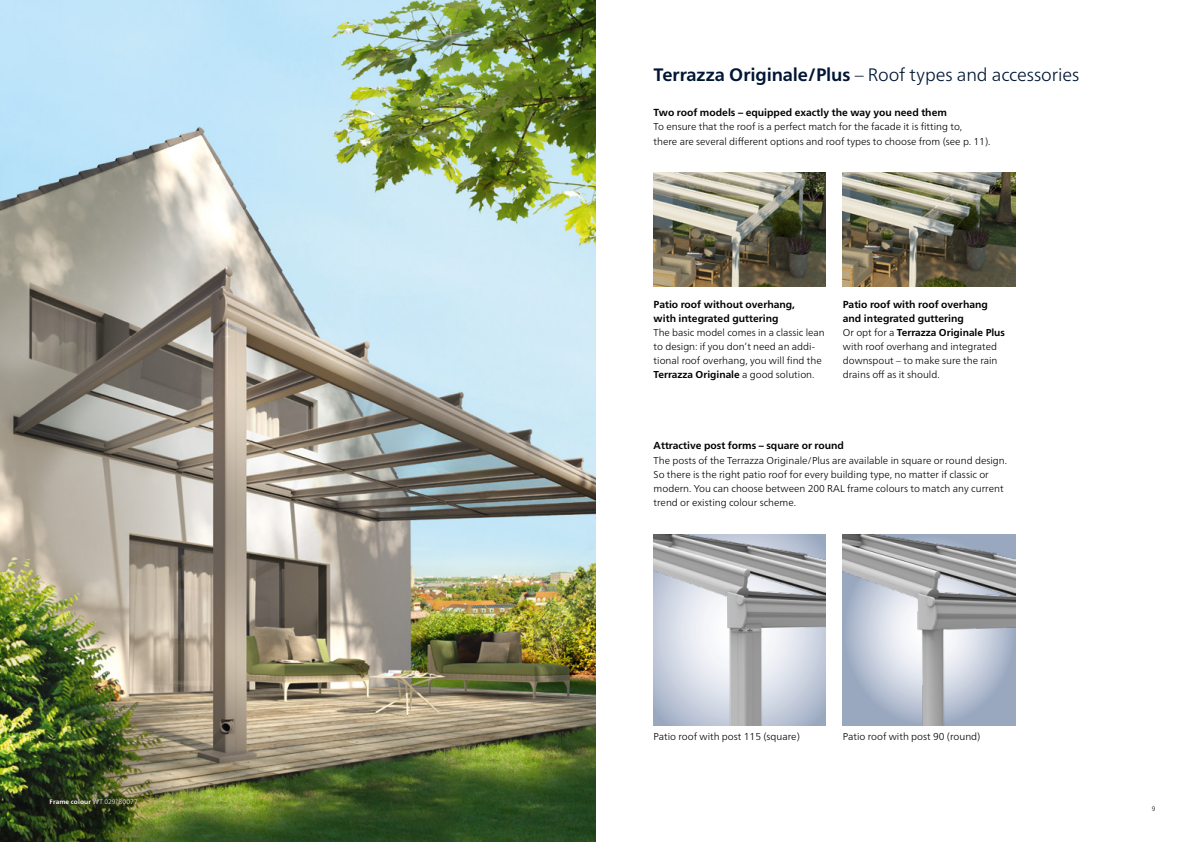
<style>
.page{position:relative;width:1191px;height:842px;background:#fff}
.page>*{position:absolute;margin:0;border:0;box-sizing:border-box;transform-origin:0 0}
.t1{font:300 18px "Frutiger Neue LTW1 G";letter-spacing:-.005em;color:#001634}
.t2{font:700 10.2px/14.2px "Frutiger Neue LTW1 G";color:#000}
.t3{font:300 10px/14.2px "Frutiger Neue LTW1 G";color:#000}
.t4{font:700 6.5px "Frutiger Neue LTW1 G";letter-spacing:.02em;color:#fff}
.t5{font:300 6.5px "Frutiger Neue LTW1 G";color:#000}
.s1{font-weight:300}
.s2{font-weight:700}
</style>
<div class="page">
<img style="left:0;top:0;width:595px;height:842px">
<img style="left:843px;top:534px;width:172px;height:192px">
<img style="left:653px;top:534px;width:173px;height:192px">
<img style="left:843px;top:173px;width:172px;height:113px">
<img style="left:653px;top:173px;width:173px;height:113px">
<div style="left:46px;top:794px;width:97px;height:16px;background:#421f10;opacity:.78"></div>
<p class="t4" style="left:50px;top:798px;width:90px">Frame colour <span class="s1">WT 029/80077</span></p>
<h1 class="t1" style="left:653px;top:64px;width:427px"><span class="s2">Terrazza Originale/Plus</span> – Roof types and accessories</h1>
<p class="t2" style="left:653px;top:106px;width:295px">Two roof models – equipped exactly the way you need them</p>
<p class="t3" style="left:653px;top:120px;width:338px">To ensure that the roof is a perfect match for the facade it is fitting to,<br>there are several different options and roof types to choose from (see p. 11).</p>
<p class="t2" style="left:653px;top:297px;width:143px">Patio roof without overhang, with integrated guttering</p>
<p class="t3" style="left:653px;top:325px;width:173px">The basic model comes in a classic lean to design: if you don’t need an addi&shy;tional roof overhang, you will find the <span class="s2">Terrazza Originale</span> a good solution.</p>
<p class="t2" style="left:843px;top:297px;width:146px">Patio roof with roof overhang and integrated guttering</p>
<p class="t3" style="left:843px;top:325px;width:164px">Or opt for a <span class="s2">Terrazza Originale Plus </span>with roof overhang and integrated downspout – to make sure the rain drains off as it should.</p>
<p class="t2" style="left:653px;top:439px;width:192px">Attractive post forms – square or round</p>
<p class="t3" style="left:653px;top:453px;width:355px">The posts of the Terrazza Originale/Plus are available in square or round design.<br>So there is the right patio roof for every building type, no matter if classic or modern. You can choose between 200 RAL frame colours to match any current trend or existing colour scheme.</p>
<p class="t3" style="left:653px;top:729px;width:148px">Patio roof with post 115 (square)</p>
<p class="t3" style="left:843px;top:729px;width:139px">Patio roof with post 90 (round)</p>
<p class="t5" style="left:1151px;top:805px;width:5px">9</p>
</div>
